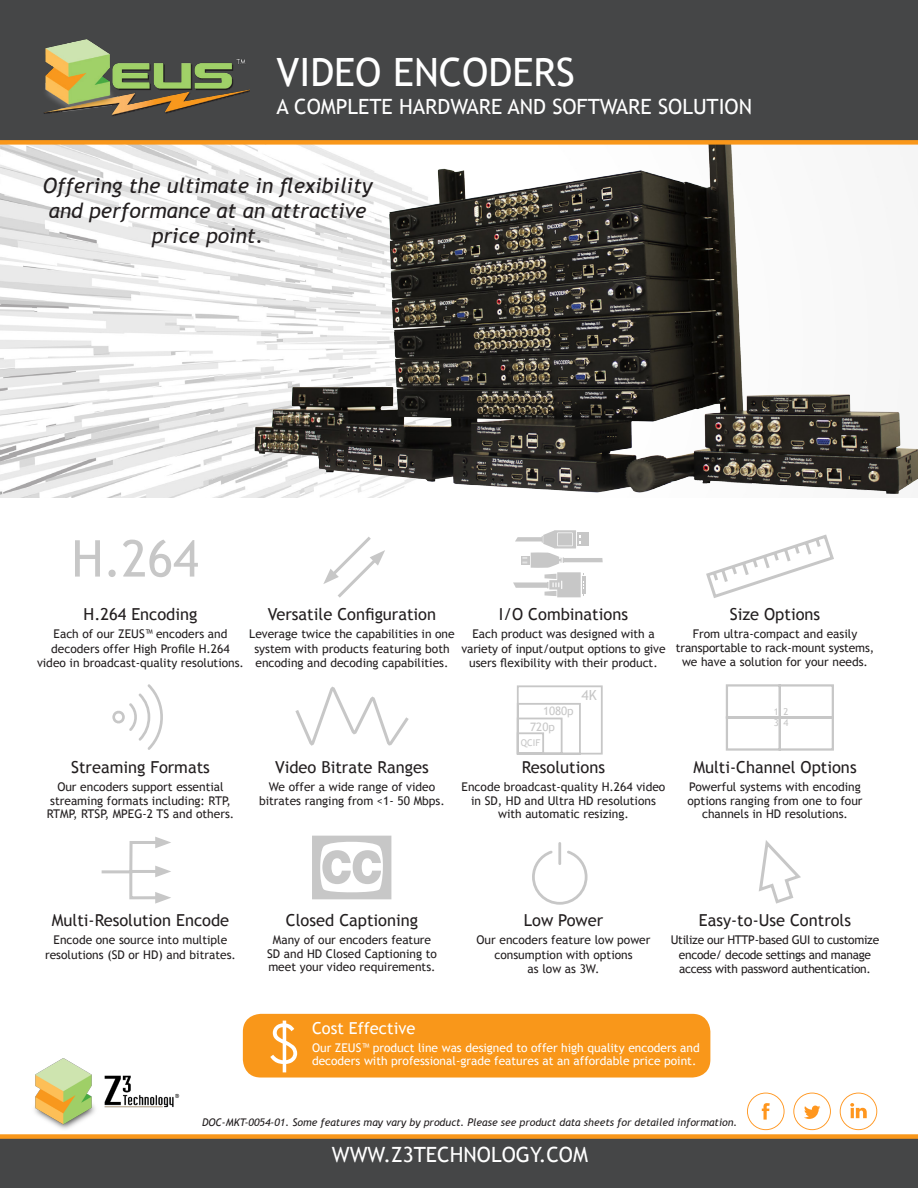
<style>
.page{position:relative;width:918px;height:1188px;background:#fff}
.page>*{position:absolute;margin:0;border:0;box-sizing:border-box;transform-origin:0 0}
.t1{font:39px "Trebuchet MS";color:#fff}
.t2{font:italic 21px/25.2px "Trebuchet MS";color:#231f20;text-align:center}
.t3{font:21px "Trebuchet MS";color:#fff}
.t4{font:16.5px "Trebuchet MS";color:#231f20}
.t5{font:16.5px "Trebuchet MS";color:#fff}
.t6{font:13.95px "Trebuchet MS";color:#c7c7c7}
.t7{font:12px/14.4px "Trebuchet MS";color:#231f20;text-align:center}
.t8{font:12px/13.5px "Trebuchet MS";color:#fff}
.t9{font:12px/14.4px "Trebuchet MS";letter-spacing:-.025em;color:#231f20;text-align:center}
.t10{font:11.55px/15.1px "Trebuchet MS";color:#c7c7c7}
.t11{font:italic 10.5px "Trebuchet MS";color:#231f20}
.t12{font:9.45px/10.5px "Trebuchet MS";color:#c7c7c7}
.t13{font:9.3px "Trebuchet MS";color:#c7c7c7}
</style>
<div class="page">
<img style="left:0;top:145px;width:232px;height:353px">
<img style="left:232px;top:145px;width:686px;height:353px">
<div style="left:243px;top:1014px;width:467px;height:64px;background:#f9971a;border-radius:18px"></div>
<div style="left:0;top:0;width:918px;height:145px;background:#454647"></div>
<img style="left:40px;top:35px;width:209px;height:91px">
<svg style="left:75px;top:540px;width:25px;height:37px"></svg>
<svg style="left:108px;top:570px;width:8px;height:7px"></svg>
<svg style="left:123px;top:540px;width:75px;height:37px"></svg>
<svg style="left:513px;top:530px;width:90px;height:67px"></svg>
<svg style="left:759px;top:840px;width:42px;height:64px"></svg>
<svg style="left:312px;top:836px;width:79px;height:63px"></svg>
<svg style="left:706px;top:534px;width:128px;height:64px"></svg>
<svg style="left:112px;top:684px;width:51px;height:66px"></svg>
<svg style="left:725px;top:684px;width:109px;height:67px"></svg>
<svg style="left:295px;top:686px;width:114px;height:60px"></svg>
<div style="left:129px;top:870px;width:33px;height:29px;border:3px solid #c7c7c7"></div>
<svg style="left:101px;top:837px;width:70px;height:40px"></svg>
<svg style="left:155px;top:892px;width:16px;height:12px"></svg>
<svg style="left:270px;top:1021px;width:27px;height:51px"></svg>
<svg style="left:516px;top:685px;width:87px;height:70px"></svg>
<hr style="left:558px;top:842px;width:3px;height:23px;background:#c7c7c7">
<svg style="left:532px;top:851px;width:56px;height:54px"></svg>
<svg style="left:323px;top:537px;width:62px;height:61px"></svg>
<svg style="left:0;top:1134px;width:918px;height:54px;background:#554d44"></svg>
<svg style="left:747px;top:1093px;width:38px;height:37px"></svg>
<svg style="left:793px;top:1093px;width:38px;height:37px"></svg>
<svg style="left:840px;top:1093px;width:37px;height:37px"></svg>
<img style="left:34px;top:1058px;width:146px;height:71px">
<p class="t1" style="left:277px;top:49px;width:300px">VIDEO ENCODERS</p>
<p class="t3" style="left:277px;top:95px;width:477px">A COMPLETE HARDWARE AND SOFTWARE SOLUTION</p>
<p class="t2" style="left:43px;top:173px;width:331px">Offering the ultimate in flexibility and performance at an attractive price point.</p>
<p class="t4" style="left:268px;top:605px;width:170px">Versatile Configuration</p>
<p class="t7" style="left:249px;top:627px;width:207px">Leverage twice the capabilities in one system with products featuring both encoding and decoding capabilities.</p>
<p class="t4" style="left:499px;top:605px;width:131px">I/O Combinations</p>
<p class="t7" style="left:461px;top:627px;width:206px">Each product was designed with a variety of input/output options to give users flexibility with their product.</p>
<p class="t4" style="left:84px;top:605px;width:115px">H.264 Encoding</p>
<p class="t7" style="left:37px;top:627px;width:209px">Each of our ZEUS™ encoders and decoders offer High Profile H.264 video in broadcast-quality resolutions.</p>
<p class="t4" style="left:71px;top:758px;width:140px">Streaming Formats</p>
<p class="t7" style="left:47px;top:780px;width:189px;line-height:13.5px">Our encoders support essential streaming formats including: RTP,<br>RTMP, RTSP, MPEG-2 TS and others.</p>
<p class="t4" style="left:275px;top:758px;width:155px">Video Bitrate Ranges</p>
<p class="t7" style="left:259px;top:780px;width:187px;line-height:13.5px">We offer a wide range of video bitrates ranging from &lt;1- 50 Mbps.</p>
<p class="t10" style="left:530px;top:704px;width:45px;text-indent:13px">1080p<br>720p</p>
<p class="t13" style="left:521px;top:737px;width:21px">QCIF</p>
<p class="t6" style="left:581px;top:687px;width:17px">4K</p>
<p class="t4" style="left:522px;top:758px;width:85px">Resolutions</p>
<p class="t7" style="left:462px;top:780px;width:205px;line-height:13.5px">Encode broadcast-quality H.264 video in SD, HD and Ultra HD resolutions with automatic resizing.</p>
<p class="t4" style="left:730px;top:605px;width:92px">Size Options</p>
<p class="t7" style="left:676px;top:627px;width:200px;line-height:14px">From ultra-compact and easily transportable to rack-mount systems, we have a solution for your needs.</p>
<p class="t12" style="left:774px;top:707px;width:16px">1 2<br>3 4</p>
<p class="t4" style="left:693px;top:758px;width:165px">Multi-Channel Options</p>
<p class="t7" style="left:687px;top:780px;width:177px;line-height:13.5px">Powerful systems with encoding options ranging from one to four channels in HD resolutions.</p>
<p class="t4" style="left:52px;top:911px;width:179px">Multi-Resolution Encode</p>
<p class="t7" style="left:45px;top:933px;width:192px">Encode one source into multiple resolutions (SD or HD) and bitrates.</p>
<p class="t4" style="left:286px;top:911px;width:134px">Closed Captioning</p>
<p class="t7" style="left:273px;top:933px;width:160px">Many of our encoders feature</p>
<p class="t7" style="left:267px;top:946px;width:171px">SD and HD Closed Captioning to</p>
<p class="t7" style="left:268px;top:960px;width:169px">meet your video requirements.</p>
<p class="t4" style="left:524px;top:911px;width:81px">Low Power</p>
<p class="t7" style="left:477px;top:933px;width:175px">Our encoders feature low power consumption with options</p>
<p class="t7" style="left:528px;top:962px;width:73px">as low as 3W.</p>
<p class="t4" style="left:699px;top:911px;width:154px">Easy-to-Use Controls</p>
<p class="t9" style="left:671px;top:933px;width:210px">Utilize our HTTP-based GUI to customize encode/ decode settings and manage access with password authentication.</p>
<p class="t5" style="left:312px;top:1018px;width:105px">Cost Effective</p>
<p class="t8" style="left:312px;top:1041px;width:389px">Our ZEUS™ product line was designed to offer high quality encoders and decoders with professional-grade features at an affordable price point.</p>
<p class="t11" style="left:202px;top:1116px;width:537px">DOC-MKT-0054-01. Some features may vary by product. Please see product data sheets for detailed information.</p>
<p class="t3" style="left:332px;top:1142px;width:258px">WWW.Z3TECHNOLOGY.COM</p>
</div>
